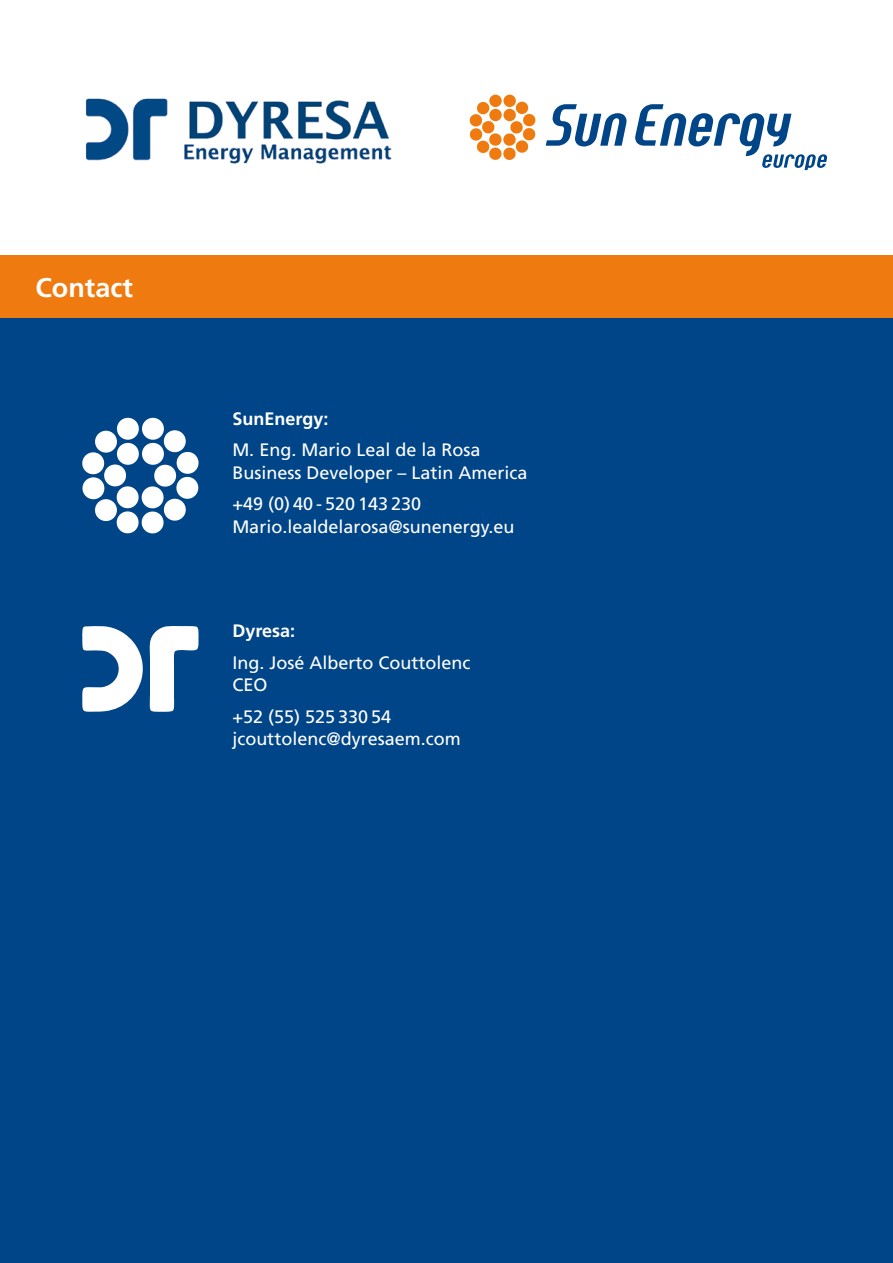
<style>
.page{position:relative;width:893px;height:1263px;background:#fff}
.page>*{position:absolute;margin:0;border:0;box-sizing:border-box;transform-origin:0 0}
.t1{font:700 27px "Frutiger LT Com";color:#fff}
.t2{font:18px/22.5px "Frutiger LT Std";color:#fff}
.t3{font:700 18px "Frutiger LT Std";color:#fff}
</style>
<div class="page">
<div style="left:0;top:258px;width:893px;height:1005px;background:#004587"></div>
<div style="left:0;top:255px;width:893px;height:63px;background:#ef7b10"></div>
<svg style="left:503px;top:109px;width:13px;height:12px"></svg>
<div style="left:489px;top:109px;width:13px;height:12px;background:#ef7b10;border-radius:50%"></div>
<div style="left:516px;top:102px;width:12px;height:12px;background:#ef7b10;border-radius:50%"></div>
<div style="left:477px;top:102px;width:12px;height:12px;background:#ef7b10;border-radius:50%"></div>
<div style="left:503px;top:95px;width:13px;height:12px;background:#ef7b10;border-radius:50%"></div>
<div style="left:489px;top:95px;width:13px;height:12px;background:#ef7b10;border-radius:50%"></div>
<svg style="left:470px;top:113px;width:66px;height:47px"></svg>
<svg style="left:635px;top:104px;width:192px;height:66px"></svg>
<svg style="left:546px;top:104px;width:80px;height:42px"></svg>
<img style="left:86px;top:98px;width:306px;height:66px">
<svg style="left:82px;top:626px;width:117px;height:86px"></svg>
<div style="left:142px;top:443px;width:22px;height:22px;background:#fff;border-radius:50%"></div>
<div style="left:117px;top:443px;width:22px;height:22px;background:#fff;border-radius:50%"></div>
<div style="left:164px;top:430px;width:22px;height:22px;background:#fff;border-radius:50%"></div>
<div style="left:95px;top:431px;width:22px;height:22px;background:#fff;border-radius:50%"></div>
<div style="left:142px;top:418px;width:22px;height:22px;background:#fff;border-radius:50%"></div>
<div style="left:117px;top:418px;width:22px;height:22px;background:#fff;border-radius:50%"></div>
<svg style="left:82px;top:450px;width:117px;height:84px"></svg>
<h1 class="t1" style="left:35px;top:271px;width:99px">Contact</h1>
<p class="t3" style="left:232px;top:408px;width:98px">SunEnergy:</p>
<p class="t2" style="left:232px;top:439px;width:297px">M. Eng. Mario Leal de la Rosa<br>Business Developer – Latin America</p>
<p class="t2" style="left:232px;top:493px;width:284px">+49 (0) 40 - 520 143 230<br>Mario.lealdelarosa@sunenergy.eu</p>
<p class="t3" style="left:232px;top:620px;width:64px">Dyresa:</p>
<p class="t2" style="left:232px;top:651px;width:240px">Ing. José Alberto Couttolenc<br>CEO</p>
<p class="t2" style="left:232px;top:705px;width:230px">+52 (55) 525 330 54 jcouttolenc@dyresaem.com</p>
</div>
